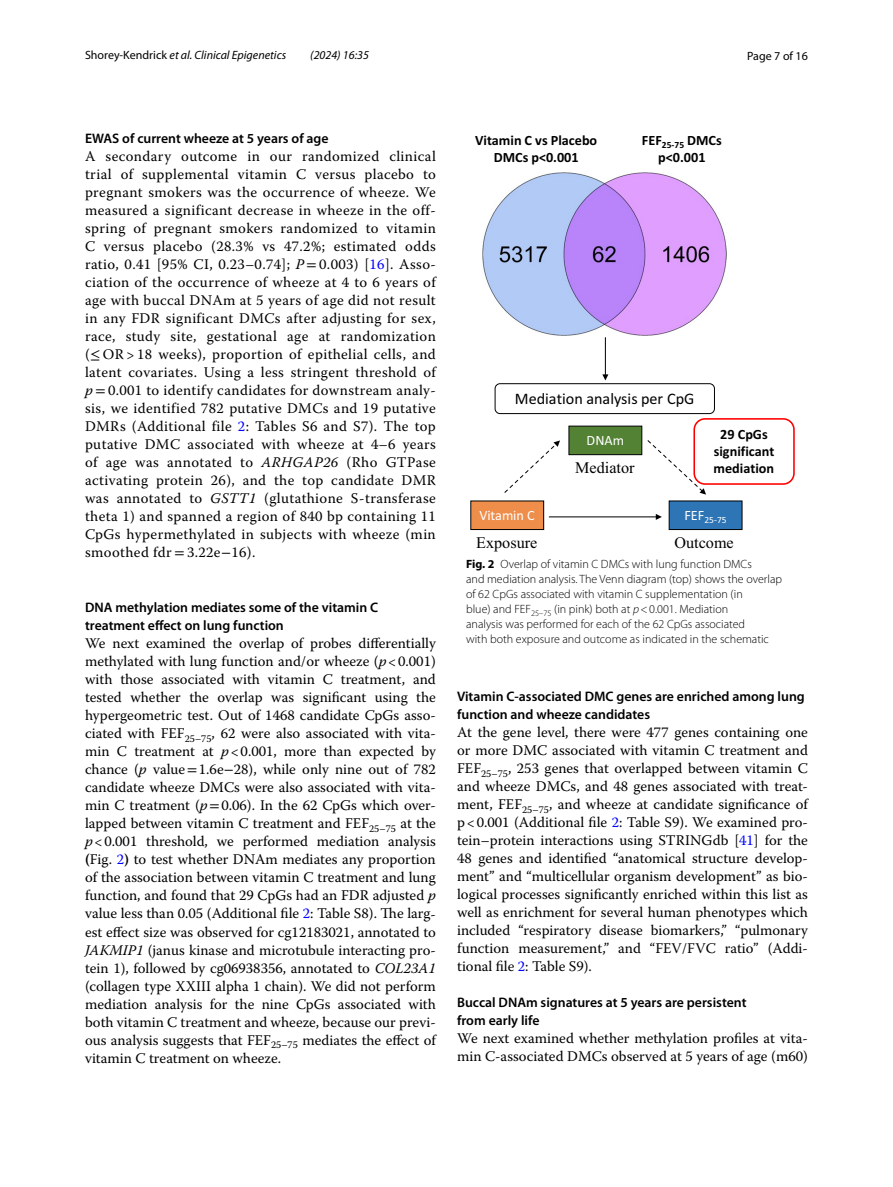
<style>
.page{position:relative;width:893px;height:1187px;background:#fff}
.page>*{position:absolute;margin:0;border:0;box-sizing:border-box;transform-origin:0 0}
.t1{font:16.2px "Calibri 2";color:#000}
.t2{font:16.2px "Times New Roman";color:#000}
.t3{font:14.7px/18px "Warnock Pro";color:#000;text-align:justify}
.t4{font:14.25px/17px "Calibri Bold 2";color:#000;text-align:center}
.t5{font:14.25px "Calibri 2";letter-spacing:-.005em;color:#fff}
.t6{font:600 13.8px/18px "Myriad Pro";color:#000}
.t7{font:300 12px/15px "Myriad Pro";color:#000}
.t8{font:italic 12px "Myriad Pro";color:#000}
.t9{font:12px "Myriad Pro";color:#000}
.t10{font:9.45px "Calibri 2";color:#fff}
.s1{font-style:normal}
.s2{font-style:italic}
.s3{font-family:"STIX"}
.s4{color:#00f}
.s5{font-weight:700}
</style>
<div class="page">
<img style="left:483px;top:173px;width:243px;height:163px">
<hr style="left:605px;top:337px;width:1px;height:38px;background:#000">
<svg style="left:602px;top:374px;width:6px;height:6px"></svg>
<div style="left:495px;top:383px;width:220px;height:31px;border:1px solid #000;border-radius:5px"></div>
<div style="left:568px;top:425px;width:74px;height:30px;background:#548235;border:1px solid #000"></div>
<div style="left:669px;top:500px;width:73px;height:30px;background:#2e75b6;border:1px solid #000"></div>
<div style="left:471px;top:501px;width:73px;height:28px;background:#ef8e4b"></div>
<div style="left:470px;top:500px;width:74px;height:30px;border:1px solid #000"></div>
<hr style="left:549px;top:516px;width:108px;height:1px;background:#000">
<svg style="left:656px;top:514px;width:6px;height:6px"></svg>
<svg style="left:504px;top:440px;width:56px;height:53px"></svg>
<svg style="left:647px;top:440px;width:59px;height:54px"></svg>
<div style="left:694px;top:419px;width:100px;height:65px;background:#fff;border-radius:11px"></div>
<div style="left:693px;top:418px;width:102px;height:67px;border:2px solid #f00;border-radius:11px"></div>
<p class="t8" style="left:85px;top:48px;width:203px"><span class="s1">Shorey‑Kendrick</span> et al. Clinical Epigenetics</p>
<p class="t8" style="left:310px;top:48px;width:60px">(2024) 16:35</p>
<p class="t9" style="left:747px;top:48px;width:62px">Page 7 of 16</p>
<p class="t6" style="left:85px;top:129px;width:245px">EWAS of current wheeze at 5 years of age</p>
<p class="t3" style="left:85px;top:147px;width:352px">A secondary outcome in our randomized clinical trial of supplemental vitamin C versus placebo to pregnant smokers was the occurrence of wheeze. We measured a significant decrease in wheeze in the off&shy;spring of pregnant smokers randomized to vitamin C versus placebo (28.3% vs 47.2%; estimated odds ratio, 0.41 [95% CI, 0.23–0.74]; <span class="s2">P</span> <span class="s3">=</span> 0.003) [<span class="s4">16</span>]. Asso&shy;ciation of the occurrence of wheeze at 4 to 6 years of age with buccal DNAm at 5 years of age did not result in any FDR significant DMCs after adjusting for sex, race, study site, gestational age at randomization (<span class="s3">≤</span> OR &gt; 18 weeks), proportion of epithelial cells, and latent covariates. Using a less stringent threshold of <span class="s2">p</span> <span class="s3">=</span> 0.001 to identify candidates for downstream analy&shy;sis, we identified 782 putative DMCs and 19 putative DMRs (Additional file <span class="s4">2</span>: Tables S6 and S7). The top putative DMC associated with wheeze at 4–6 years of age was annotated to <span class="s2">ARHGAP26</span> (Rho GTPase activating protein 26), and the top candidate DMR was annotated to <span class="s2">GSTT1</span> (glutathione S-transferase theta 1) and spanned a region of 840 bp containing 11<br>CpGs hypermethylated in subjects with wheeze (min smoothed fdr <span class="s3">=</span> 3.22e<span class="s3">−</span>16).</p>
<p class="t6" style="left:85px;top:598px;width:295px">DNA methylation mediates some of the vitamin C treatment effect on lung function</p>
<p class="t3" style="left:85px;top:634px;width:352px">We next examined the overlap of probes differentially methylated with lung function and/or wheeze (<span class="s2">p</span>&lt;0.001) with those associated with vitamin C treatment, and tested whether the overlap was significant using the hypergeometric test. Out of 1468 candidate CpGs asso&shy;ciated with FEF<sub>25–75</sub>, 62 were also associated with vita&shy;min C treatment at <span class="s2">p</span>&lt;0.001, more than expected by chance (<span class="s2">p</span> value<span class="s3">=</span>1.6e<span class="s3">−</span>28), while only nine out of 782 candidate wheeze DMCs were also associated with vita&shy;min C treatment (<span class="s2">p</span><span class="s3">=</span>0.06). In the 62 CpGs which over&shy;lapped between vitamin C treatment and FEF<sub>25–75</sub> at the <span class="s2">p</span>&lt;0.001 threshold, we performed mediation analysis <span class="s5">(</span>Fig. <span class="s4">2</span><span class="s5">)</span> to test whether DNAm mediates any proportion of the association between vitamin C treatment and lung function, and found that 29 CpGs had an FDR adjusted <span class="s2">p </span>value less than 0.05 (Additional file <span class="s4">2</span>: Table S8). The larg&shy;est effect size was observed for cg12183021, annotated to <span class="s2">JAKMIP1</span> (janus kinase and microtubule interacting pro&shy;tein 1), followed by cg06938356, annotated to <span class="s2">COL23A1 </span>(collagen type XXIII alpha 1 chain). We did not perform mediation analysis for the nine CpGs associated with both vitamin C treatment and wheeze, because our previ&shy;ous analysis suggests that FEF<sub>25–75</sub> mediates the effect of vitamin C treatment on wheeze.</p>
<p class="t4" style="left:475px;top:131px;width:124px">Vitamin C vs Placebo<br>DMCs p&lt;0.001</p>
<p class="t4" style="left:642px;top:131px;width:81px">FEF<sub>25-75</sub> DMCs p&lt;0.001</p>
<p class="t1" style="left:515px;top:388px;width:181px">Mediation analysis per CpG</p>
<p class="t5" style="left:587px;top:431px;width:39px">DNAm</p>
<p class="t2" style="left:575px;top:457px;width:61px">Mediator</p>
<p class="t4" style="left:714px;top:426px;width:62px">29 CpGs significant mediation</p>
<p class="t5" style="left:479px;top:506px;width:57px">Vitamin C</p>
<p class="t2" style="left:476px;top:531px;width:63px">Exposure</p>
<p class="t5" style="left:684px;top:506px;width:22px">FEF</p>
<p class="t10" style="left:704px;top:514px;width:24px">25-75</p>
<p class="t2" style="left:674px;top:531px;width:61px">Outcome</p>
<p class="t7" style="left:466px;top:556px;width:317px"><span class="s5">Fig. 2</span> Overlap of vitamin C DMCs with lung function DMCs<br>and mediation analysis. The Venn diagram (top) shows the overlap of 62 CpGs associated with vitamin C supplementation (in<br>blue) and -FEF<sub>25–75</sub> (in pink) both at <span class="s2">p</span>&lt;0.001. Mediation<br>analysis was performed for each of the 62 CpGs associated<br>with both exposure and outcome as indicated in the schematic</p>
<p class="t6" style="left:457px;top:687px;width:349px">Vitamin C‑associated DMC genes are enriched among lung function and wheeze candidates</p>
<p class="t3" style="left:457px;top:723px;width:352px">At the gene level, there were 477 genes containing one or more DMC associated with vitamin C treatment and FEF<sub>25–75</sub>, 253 genes that overlapped between vitamin C and wheeze DMCs, and 48 genes associated with treat&shy;ment, FEF<sub>25–75</sub>, and wheeze at candidate significance of p&lt;0.001 (Additional file <span class="s4">2</span>: Table S9). We examined pro&shy;tein–protein interactions using STRINGdb [<span class="s4">41</span>] for the 48 genes and identified “anatomical structure develop&shy;ment” and “multicellular organism development” as bio&shy;logical processes significantly enriched within this list as well as enrichment for several human phenotypes which included “respiratory disease biomarkers,” “pulmonary function measurement,” and “FEV/FVC ratio” (Addi&shy;tional file <span class="s4">2</span>: Table S9).</p>
<p class="t6" style="left:457px;top:993px;width:291px">Buccal DNAm signatures at 5 years are persistent from early life</p>
<p class="t3" style="left:457px;top:1029px;width:352px">We next examined whether methylation profiles at vita&shy;min C-associated DMCs observed at 5 years of age (m60)</p>
</div>
